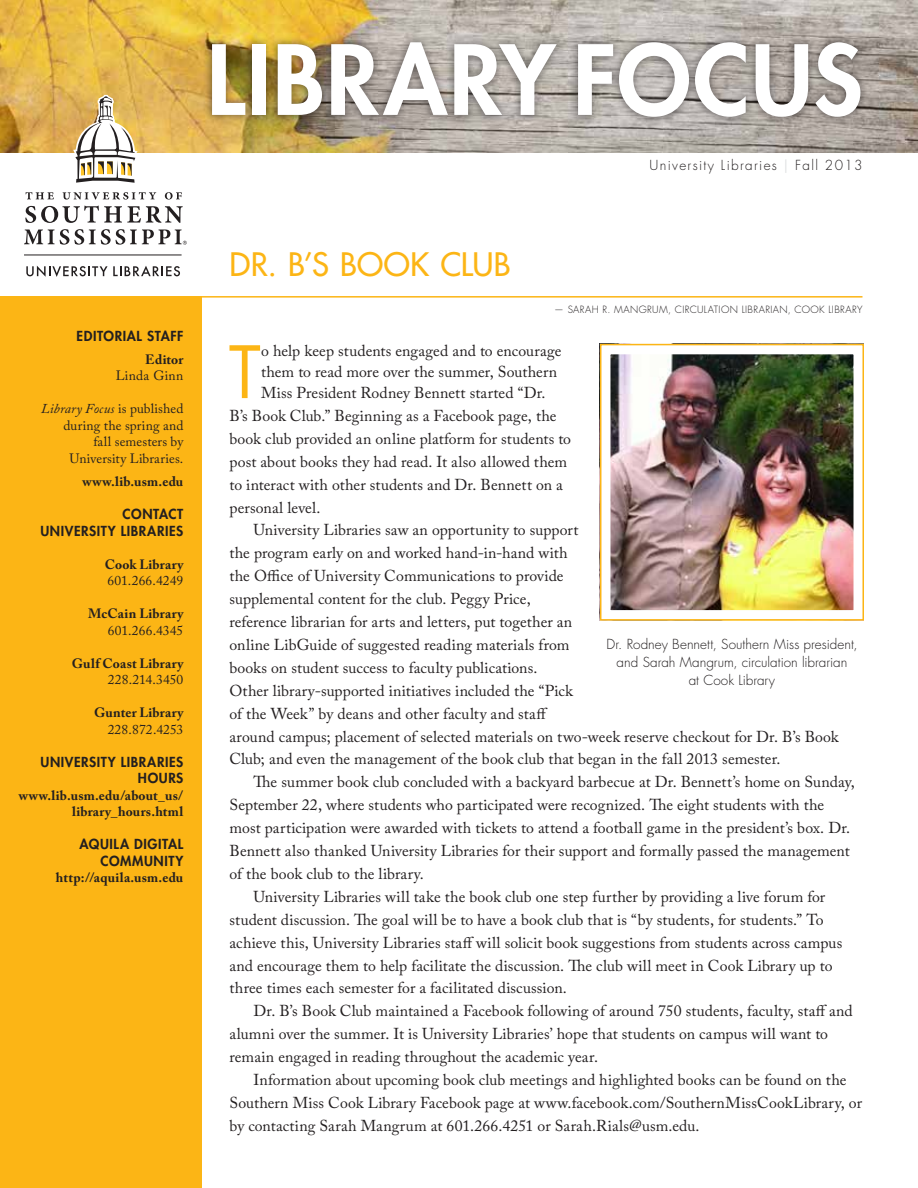
<style>
.page{position:relative;width:918px;height:1188px;background:#fff}
.page>*{position:absolute;margin:0;border:0;box-sizing:border-box;transform-origin:0 0}
.t1{font:800 93.9px "Futura Std";letter-spacing:.02em;color:#fff}
.t2{font:70.05px "Futura Std";color:#fcb515}
.t3{font:500 31.5px "Futura Std";letter-spacing:.01em;color:#fcb515}
.t4{font:15.75px/23px "Adobe Caslon Pro";letter-spacing:.005em;color:#231f20}
.t5{font:700 13.5px/16.5px "Adobe Caslon Pro";letter-spacing:.015em;color:#231f20;text-align:right}
.t6{font:13.5px/16.5px "Adobe Caslon Pro";letter-spacing:.015em;color:#231f20;text-align:right}
.t7{font:300 13.5px/18px "Futura Std";letter-spacing:.005em;color:#231f20;text-align:center}
.t8{font:800 13.5px/16.5px "Futura Std";letter-spacing:.045em;color:#231f20;text-align:right}
.t9{font:300 13.5px "Futura Std";letter-spacing:.1em;color:#231f20}
.t10{font:300 9.75px "Futura Std";letter-spacing:.035em;color:#231f20}
.s1{color:#d1d3d4}
.s2{font-style:italic}
</style>
<div class="page">
<img style="left:0;top:0;width:918px;height:152px">
<div style="left:203px;top:34px;width:666px;height:92px;background:#231f20;opacity:.53"></div>
<div style="left:0;top:297px;width:202px;height:891px;background:#fcb515"></div>
<hr style="left:0;top:296px;width:862px;height:2px;background:#fcb515">
<svg style="left:25px;top:206px;width:158px;height:17px"></svg>
<svg style="left:26px;top:192px;width:28px;height:7px"></svg>
<svg style="left:63px;top:192px;width:93px;height:8px"></svg>
<svg style="left:165px;top:192px;width:17px;height:8px"></svg>
<svg style="left:71px;top:94px;width:68px;height:89px"></svg>
<svg style="left:24px;top:229px;width:163px;height:16px"></svg>
<hr style="left:24px;top:255px;width:158px;height:1px;background:#231f20">
<svg style="left:26px;top:266px;width:154px;height:11px"></svg>
<img style="left:611px;top:355px;width:242px;height:255px">
<div style="left:600px;top:344px;width:264px;height:277px;border:10px solid #fff"></div>
<div style="left:600px;top:344px;width:264px;height:277px;border:2px solid #fcb515"></div>
<h1 class="t1" style="left:207px;top:21px;width:657px">LIBRARY FOCUS</h1>
<p class="t9" style="left:649px;top:157px;width:215px">University Libraries <span class="s1">|</span> Fall 2013</p>
<p class="t8" style="left:77px;top:327px;width:101px">EDITORIAL STAFF</p>
<p class="t5" style="left:145px;top:351px;width:40px">Editor</p>
<p class="t6" style="left:116px;top:368px;width:69px">Linda Ginn</p>
<p class="t6" style="left:41px;top:401px;width:144px"><span class="s2">Library Focus</span> is published during the spring and<br>fall semesters by<br>University Libraries.</p>
<p class="t5" style="left:82px;top:473px;width:102px">www.lib.usm.edu</p>
<p class="t8" style="left:40px;top:506px;width:144px">CONTACT<br>UNIVERSITY LIBRARIES</p>
<p class="t5" style="left:105px;top:556px;width:80px">Cook Library</p>
<p class="t6" style="left:108px;top:572px;width:77px">601.266.4249</p>
<p class="t5" style="left:88px;top:605px;width:97px">McCain Library</p>
<p class="t6" style="left:108px;top:622px;width:77px">601.266.4345</p>
<p class="t5" style="left:72px;top:655px;width:113px">Gulf Coast Library</p>
<p class="t6" style="left:108px;top:671px;width:77px">228.214.3450</p>
<p class="t5" style="left:94px;top:704px;width:91px">Gunter Library</p>
<p class="t6" style="left:108px;top:721px;width:77px">228.872.4253</p>
<p class="t8" style="left:40px;top:753px;width:144px">UNIVERSITY LIBRARIES<br>HOURS</p>
<p class="t5" style="left:19px;top:787px;width:166px">www.lib.usm.edu/about_us/ library_hours.html</p>
<p class="t8" style="left:79px;top:836px;width:105px">AQUILA DIGITAL<br>COMMUNITY</p>
<p class="t5" style="left:56px;top:869px;width:129px">http://aquila.usm.edu</p>
<h3 class="t3" style="left:230px;top:245px;width:283px">DR. B’S BOOK CLUB</h3>
<p class="t10" style="left:554px;top:303px;width:310px">— SARAH R. MANGRUM, CIRCULATION LIBRARIAN, COOK LIBRARY</p>
<h2 class="t2" style="left:229px;top:328px;width:33px">T</h2>
<p class="t4" style="left:261px;top:340px;width:302px;line-height:21px">o help keep students engaged and to encourage them to read more over the summer, Southern<br>Miss President Rodney Bennett started “Dr.</p>
<p class="t4" style="left:229px;top:404px;width:343px">B’s Book Club.” Beginning as a Facebook page, the book club provided an online platform for students to post about books they had read. It also allowed them to interact with other students and Dr. Bennett on a personal level.</p>
<p class="t4" style="left:229px;top:519px;width:611px;text-indent:24px">University Libraries saw an opportunity to support<br>the program early on and worked hand-in-hand with<br>the Office of University Communications to provide<br>supplemental content for the club. Peggy Price,<br>reference librarian for arts and letters, put together an<br>online LibGuide of suggested reading materials from<br>books on student success to faculty publications.<br>Other library-supported initiatives included the “Pick<br>of the Week” by deans and other faculty and staff<br>around campus; placement of selected materials on two-week reserve checkout for Dr. B’s Book Club; and even the management of the book club that began in the fall 2013 semester.</p>
<p class="t4" style="left:254px;top:770px;width:603px">The summer book club concluded with a backyard barbecue at Dr. Bennett’s home on Sunday,</p>
<p class="t4" style="left:229px;top:793px;width:596px">September 22, where students who participated were recognized. The eight students with the</p>
<p class="t4" style="left:229px;top:816px;width:622px">most participation were awarded with tickets to attend a football game in the president’s box. Dr.</p>
<p class="t4" style="left:229px;top:839px;width:622px">Bennett also thanked University Libraries for their support and formally passed the management</p>
<p class="t4" style="left:229px;top:862px;width:196px">of the book club to the library.</p>
<p class="t4" style="left:254px;top:885px;width:573px">University Libraries will take the book club one step further by providing a live forum for</p>
<p class="t4" style="left:229px;top:908px;width:596px">student discussion. The goal will be to have a book club that is “by students, for students.” To</p>
<p class="t4" style="left:229px;top:931px;width:614px">achieve this, University Libraries staff will solicit book suggestions from students across campus</p>
<p class="t4" style="left:229px;top:954px;width:605px">and encourage them to help facilitate the discussion. The club will meet in Cook Library up to</p>
<p class="t4" style="left:229px;top:977px;width:339px">three times each semester for a facilitated discussion.</p>
<p class="t4" style="left:254px;top:999px;width:601px">Dr. B’s Book Club maintained a Facebook following of around 750 students, faculty, staff and</p>
<p class="t4" style="left:229px;top:1022px;width:600px">alumni over the summer. It is University Libraries’ hope that students on campus will want to</p>
<p class="t4" style="left:229px;top:1045px;width:370px">remain engaged in reading throughout the academic year.</p>
<p class="t4" style="left:254px;top:1068px;width:594px">Information about upcoming book club meetings and highlighted books can be found on the</p>
<p class="t4" style="left:229px;top:1091px;width:634px">Southern Miss Cook Library Facebook page at www.facebook.com/SouthernMissCookLibrary, or</p>
<p class="t4" style="left:229px;top:1114px;width:472px">by contacting Sarah Mangrum at 601.266.4251 or Sarah.Rials@usm.edu.</p>
<p class="t7" style="left:606px;top:635px;width:253px">Dr. Rodney Bennett, Southern Miss president, and Sarah Mangrum, circulation librarian<br>at Cook Library</p>
</div>
